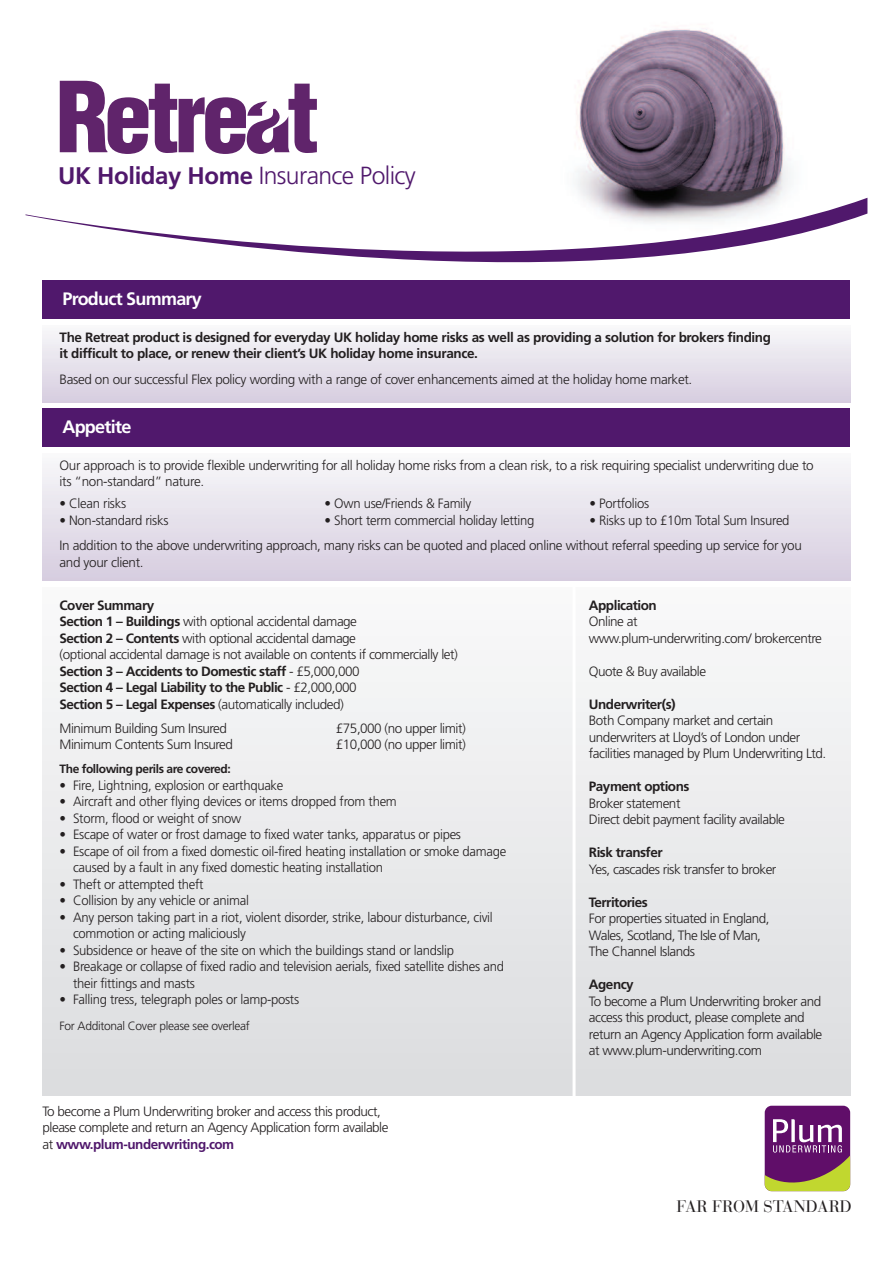
<style>
.page{position:relative;width:893px;height:1263px;background:#fff}
.page>*{position:absolute;margin:0;border:0;box-sizing:border-box;transform-origin:0 0}
.t1{font:300 24.75px "Frutiger";letter-spacing:-.025em;color:#50186c}
.t2{font:700 18px "Frutiger";letter-spacing:-.04em;color:#fff}
.t3{font:16.65px "Bauer Bodoni";color:#231f20}
.t4{font:300 13.5px/16.5px "Frutiger";letter-spacing:-.025em;color:#231f20}
.t5{font:700 13.5px/16.5px "Frutiger";letter-spacing:-.025em;color:#231f20}
.t6{font:300 12px "Frutiger";letter-spacing:-.025em;color:#231f20}
.t7{font:700 12px "Frutiger";letter-spacing:-.035em;color:#231f20}
.s1{font-weight:700;font-size:24px}
.s2{font-weight:700}
.s3{font-weight:700;color:#50186c}
</style>
<div class="page">
<img style="left:576px;top:28px;width:292px;height:186px">
<div style="left:43px;top:281px;width:807px;height:38px;background:#50186c"></div>
<div style="left:43px;top:587px;width:807px;height:508px;background:linear-gradient(to bottom,#f9fafa,#dbdcde)"></div>
<div style="left:43px;top:325px;width:807px;height:77px;background:linear-gradient(to bottom,#f8f8f9,#d6cde0)"></div>
<hr style="left:573px;top:585px;width:3px;height:521px;background:#fff">
<div style="left:43px;top:453px;width:807px;height:128px;background:linear-gradient(to bottom,#f8f9fa,#d6cddf)"></div>
<svg style="left:26px;top:198px;width:841px;height:113px"></svg>
<div style="left:43px;top:409px;width:807px;height:38px;background:#50186c"></div>
<svg style="left:764px;top:1105px;width:87px;height:87px;background:#855073"></svg>
<svg style="left:60px;top:81px;width:257px;height:73px"></svg>
<h1 class="t1" style="left:58px;top:166px;width:359px"><span class="s1">UK Holiday Home</span> Insurance Policy</h1>
<h2 class="t2" style="left:62px;top:291px;width:141px">Product Summary</h2>
<p class="t5" style="left:60px;top:330px;width:713px">The Retreat product is designed for everyday UK holiday home risks as well as providing a solution for brokers finding it difficult to place, or renew their client’s UK holiday home insurance.</p>
<p class="t4" style="left:60px;top:372px;width:634px">Based on our successful Flex policy wording with a range of cover enhancements aimed at the holiday home market.</p>
<h2 class="t2" style="left:62px;top:419px;width:70px">Appetite</h2>
<p class="t4" style="left:60px;top:458px;width:756px">Our approach is to provide flexible underwriting for all holiday home risks from a clean risk, to a risk requiring specialist underwriting due to its “non-standard” nature.</p>
<p class="t4" style="left:60px;top:496px;width:68px"><span class="s2">•</span> Clean risks</p>
<p class="t4" style="left:60px;top:513px;width:110px"><span class="s2">•</span> Non-standard risks</p>
<p class="t4" style="left:325px;top:496px;width:148px"><span class="s2">•</span> Own use/Friends &amp; Family</p>
<p class="t4" style="left:325px;top:513px;width:211px"><span class="s2">•</span> Short term commercial holiday letting</p>
<p class="t4" style="left:590px;top:496px;width:61px"><span class="s2">•</span> Portfolios</p>
<p class="t4" style="left:590px;top:513px;width:201px"><span class="s2">•</span> Risks up to £10m Total Sum Insured</p>
<p class="t4" style="left:60px;top:538px;width:744px">In addition to the above underwriting approach, many risks can be quoted and placed online without referral speeding up service for you and your client.</p>
<p class="t4" style="left:60px;top:598px;width:400px"><span class="s2">Cover Summary<br>Section 1 – Buildings</span> with optional accidental damage<br><span class="s2">Section 2 – Contents</span> with optional accidental damage<br>(optional accidental damage is not available on contents if commercially let)<br><span class="s2">Section 3 – Accidents to Domestic staff</span> - £5,000,000<br><span class="s2">Section 4 – Legal Liability to the Public</span> - £2,000,000<br><span class="s2">Section 5 – Legal Expenses</span> (automatically included)</p>
<p class="t4" style="left:60px;top:721px;width:169px">Minimum Building Sum Insured</p>
<p class="t4" style="left:336px;top:721px;width:131px">£75,000 (no upper limit)</p>
<p class="t4" style="left:60px;top:737px;width:175px">Minimum Contents Sum Insured</p>
<p class="t4" style="left:336px;top:737px;width:131px">£10,000 (no upper limit)</p>
<p class="t7" style="left:60px;top:764px;width:173px">The following perils are covered:</p>
<p class="t4" style="left:60px;top:778px;width:225px">• Fire, Lightning, explosion or earthquake</p>
<p class="t4" style="left:60px;top:794px;width:339px">• Aircraft and other flying devices or items dropped from them</p>
<p class="t4" style="left:60px;top:811px;width:183px">• Storm, flood or weight of snow</p>
<p class="t4" style="left:60px;top:827px;width:403px">• Escape of water or frost damage to fixed water tanks, apparatus or pipes</p>
<p class="t4" style="left:73px;top:844px;width:435px;text-indent:-13px">• Escape of oil from a fixed domestic oil-fired heating installation or smoke damage caused by a fault in any fixed domestic heating installation</p>
<p class="t4" style="left:60px;top:877px;width:146px">• Theft or attempted theft</p>
<p class="t4" style="left:60px;top:893px;width:191px">• Collision by any vehicle or animal</p>
<p class="t4" style="left:73px;top:910px;width:421px;text-indent:-13px">• Any person taking part in a riot, violent disorder, strike, labour disturbance, civil commotion or acting maliciously</p>
<p class="t4" style="left:60px;top:943px;width:396px">• Subsidence or heave of the site on which the buildings stand or landslip</p>
<p class="t4" style="left:73px;top:959px;width:432px;text-indent:-13px">• Breakage or collapse of fixed radio and television aerials, fixed satellite dishes and their fittings and masts</p>
<p class="t4" style="left:60px;top:992px;width:241px">• Falling tress, telegraph poles or lamp-posts</p>
<p class="t6" style="left:60px;top:1021px;width:192px">For Additonal Cover please see overleaf</p>
<p class="t4" style="left:43px;top:1104px;width:348px">To become a Plum Underwriting broker and access this product, please complete and return an Agency Application form available at <span class="s3">www.plum-underwriting.com</span></p>
<p class="t5" style="left:589px;top:598px;width:69px">Application</p>
<p class="t4" style="left:589px;top:614px;width:234px">Online at<br>www.plum-underwriting.com/ brokercentre</p>
<p class="t4" style="left:589px;top:664px;width:119px">Quote &amp; Buy available</p>
<p class="t5" style="left:589px;top:697px;width:88px">Underwriter(s)</p>
<p class="t4" style="left:589px;top:713px;width:239px">Both Company market and certain underwriters at Lloyd’s of London under facilities managed by Plum Underwriting Ltd.</p>
<p class="t5" style="left:589px;top:779px;width:102px">Payment options</p>
<p class="t4" style="left:589px;top:796px;width:198px">Broker statement<br>Direct debit payment facility available</p>
<p class="t5" style="left:589px;top:845px;width:75px">Risk transfer</p>
<p class="t4" style="left:589px;top:862px;width:189px">Yes, cascades risk transfer to broker</p>
<p class="t5" style="left:589px;top:895px;width:60px">Territories</p>
<p class="t4" style="left:589px;top:911px;width:182px">For properties situated in England,<br>Wales, Scotland, The Isle of Man,<br>The Channel Islands</p>
<p class="t5" style="left:589px;top:977px;width:46px">Agency</p>
<p class="t4" style="left:589px;top:994px;width:235px">To become a Plum Underwriting broker and access this product, please complete and return an Agency Application form available at www.plum-underwriting.com</p>
<p class="t3" style="left:676px;top:1200px;width:177px">FAR FROM STANDARD</p>
</div>
